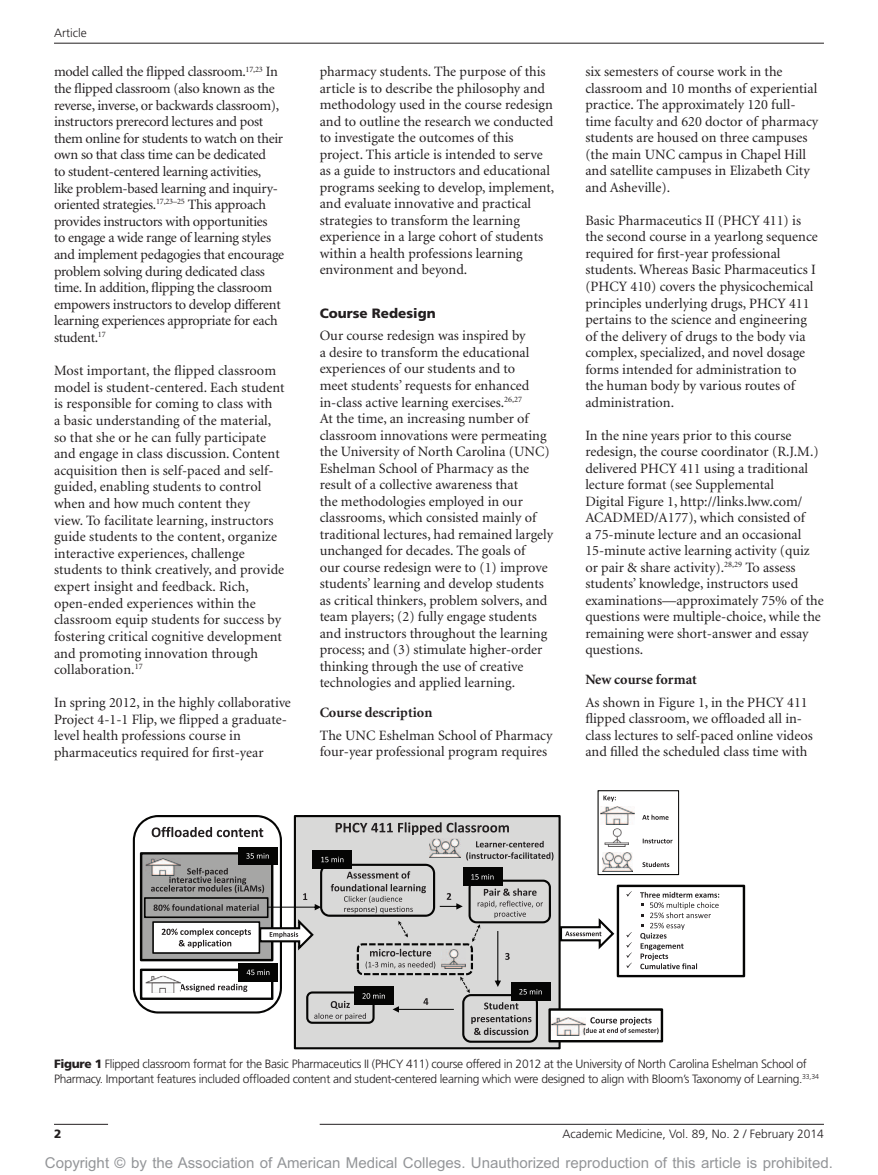
<style>
.page{position:relative;width:878px;height:1175px;background:#fff}
.page>*{position:absolute;margin:0;border:0;box-sizing:border-box;transform-origin:0 0}
.t1{font:15px "Arial MT Std";color:#939598}
.t2{font:14.25px/16.5px "Minion";color:#231f20}
.t3{font:14.25px/16.6px "Minion";letter-spacing:-.02em;color:#231f20}
.t4{font:700 14.25px "Minion";color:#231f20}
.t5{font:900 13.5px "Frutiger";color:#231f20}
.t6{font:300 12px/15px "Frutiger";letter-spacing:-.025em;color:#231f20}
.t7{font:300 12px "Frutiger";color:#231f20}
.t8{font:900 12px "Frutiger";color:#231f20}
.s1{font-weight:900}
</style>
<div class="page">
<hr style="left:54px;top:43px;width:770px;height:1px;background:#231f20">
<hr style="left:320px;top:1124px;width:504px;height:1px;background:#231f20">
<hr style="left:54px;top:1124px;width:54px;height:1px;background:#231f20">
<svg style="left:294px;top:1042px;width:266px;height:7px;background:#9b9b9a"></svg>
<svg style="left:133px;top:790px;width:612px;height:252px"></svg>
<p class="t7" style="left:54px;top:26px;width:34px">Article</p>
<p class="t3" style="left:54px;top:64px;width:232px">model called the flipped classroom.<sup>17,23</sup> In the flipped classroom (also known as the reverse, inverse, or backwards classroom), instructors prerecord lectures and post them online for students to watch on their own so that class time can be dedicated<br>to student-centered learning activities,<br>like problem-based learning and inquiry&shy;oriented strategies.<sup>17,23–25</sup> This approach provides instructors with opportunities<br>to engage a wide range of learning styles and implement pedagogies that encourage problem solving during dedicated class time. In addition, flipping the classroom empowers instructors to develop different learning experiences appropriate for each student.<sup>17</sup></p>
<p class="t2" style="left:54px;top:363px;width:232px">Most important, the flipped classroom model is student-centered. Each student is responsible for coming to class with<br>a basic understanding of the material, so that she or he can fully participate and engage in class discussion. Content acquisition then is self-paced and self&shy;guided, enabling students to control when and how much content they<br>view. To facilitate learning, instructors guide students to the content, organize interactive experiences, challenge students to think creatively, and provide expert insight and feedback. Rich, open-ended experiences within the classroom equip students for success by fostering critical cognitive development and promoting innovation through collaboration.<sup>17</sup></p>
<p class="t2" style="left:54px;top:695px;width:238px">In spring 2012, in the highly collaborative Project 4-1-1 Flip, we flipped a graduate&shy;level health professions course in pharmaceutics required for first-year</p>
<p class="t2" style="left:320px;top:64px;width:236px">pharmacy students. The purpose of this article is to describe the philosophy and methodology used in the course redesign and to outline the research we conducted to investigate the outcomes of this project. This article is intended to serve as a guide to instructors and educational programs seeking to develop, implement, and evaluate innovative and practical strategies to transform the learning experience in a large cohort of students within a health professions learning environment and beyond.</p>
<p class="t5" style="left:320px;top:305px;width:117px">Course Redesign</p>
<p class="t2" style="left:320px;top:328px;width:235px">Our course redesign was inspired by<br>a desire to transform the educational experiences of our students and to<br>meet students’ requests for enhanced in-class active learning exercises.<sup>26,27<br></sup>At the time, an increasing number of classroom innovations were permeating the University of North Carolina (UNC)<br>Eshelman School of Pharmacy as the result of a collective awareness that<br>the methodologies employed in our classrooms, which consisted mainly of traditional lectures, had remained largely unchanged for decades. The goals of<br>our course redesign were to (1) improve students’ learning and develop students as critical thinkers, problem solvers, and team players; (2) fully engage students and instructors throughout the learning process; and (3) stimulate higher-order thinking through the use of creative technologies and applied learning.</p>
<p class="t4" style="left:320px;top:705px;width:114px">Course description</p>
<p class="t2" style="left:320px;top:727px;width:234px">The UNC Eshelman School of Pharmacy four-year professional program requires</p>
<p class="t2" style="left:585px;top:64px;width:234px">six semesters of course work in the classroom and 10 months of experiential practice. The approximately 120 full&shy;time faculty and 620 doctor of pharmacy students are housed on three campuses (the main UNC campus in Chapel Hill and satellite campuses in Elizabeth City and Asheville).</p>
<p class="t2" style="left:585px;top:213px;width:234px">Basic Pharmaceutics II (PHCY 411) is the second course in a yearlong sequence required for first-year professional students. Whereas Basic Pharmaceutics I (PHCY 410) covers the physicochemical principles underlying drugs, PHCY 411 pertains to the science and engineering of the delivery of drugs to the body via complex, specialized, and novel dosage forms intended for administration to the human body by various routes of administration.</p>
<p class="t2" style="left:585px;top:427px;width:240px">In the nine years prior to this course redesign, the course coordinator (R.J.M.) delivered PHCY 411 using a traditional lecture format (see Supplemental<br>Digital Figure 1, http://links.lww.com/ ACADMED/A177), which consisted of<br>a 75-minute lecture and an occasional 15-minute active learning activity (quiz or pair &amp; share activity).<sup>28,29</sup> To assess students’ knowledge, instructors used examinations—approximately 75% of the questions were multiple-choice, while the remaining were short-answer and essay questions.</p>
<p class="t4" style="left:585px;top:672px;width:113px">New course format</p>
<p class="t2" style="left:585px;top:694px;width:229px">As shown in Figure 1, in the PHCY 411 flipped classroom, we offloaded all in&shy;class lectures to self-paced online videos and filled the scheduled class time with</p>
<p class="t6" style="left:54px;top:1056px;width:766px"><span class="s1">Figure 1</span> Flipped classroom format for the Basic Pharmaceutics II (PHCY 411) course offered in 2012 at the University of North Carolina Eshelman School of<br>Pharmacy. Important features included offloaded content and student-centered learning which were designed to align with Bloom’s Taxonomy of Learning.<sup>33,34</sup></p>
<p class="t8" style="left:54px;top:1126px;width:9px">2</p>
<p class="t7" style="left:562px;top:1127px;width:263px">Academic Medicine, Vol. 89, No. 2 / February 2014</p>
<p class="t1" style="left:45px;top:1154px;width:789px">Copyright © by the Association of American Medical Colleges. Unauthorized reproduction of this article is prohibited.</p>
</div>
